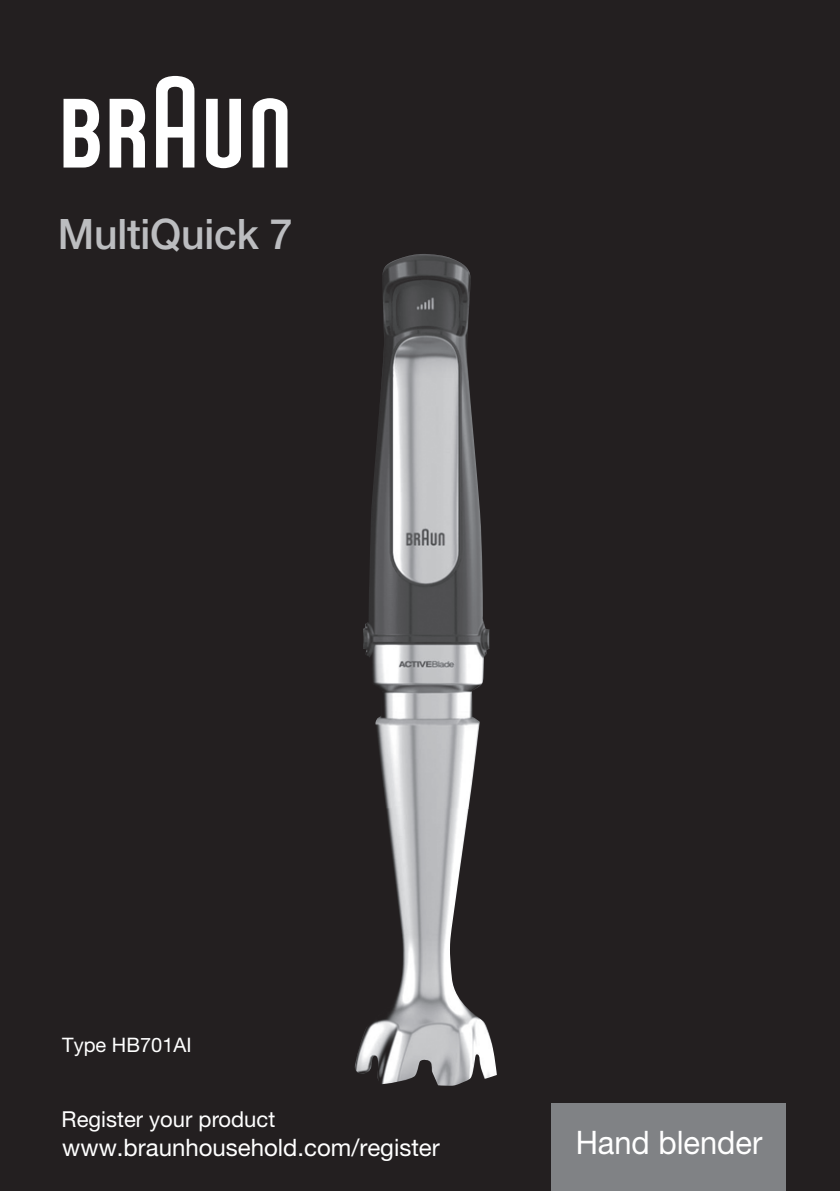
<style>
.page{position:relative;width:840px;height:1191px;background:#fff}
.page>*{position:absolute;margin:0;border:0;box-sizing:border-box;transform-origin:0 0}
.t1{font:500 42px "Helvetica Neue";letter-spacing:-.005em;color:#bcbdc0}
.t2{font:32.4px "Helvetica Neue";color:#fff;scale:.95 1}
.t3{font:24px "Helvetica Neue";color:#fff}
.t4{font:22px "Helvetica Neue";color:#fff}
.t5{font:20px "Helvetica Neue";color:#fff}
</style>
<div class="page">
<div style="left:0;top:0;width:839px;height:1191px;background:#231f20"></div>
<svg style="left:63px;top:99px;width:37px;height:69px"></svg>
<svg style="left:110px;top:99px;width:35px;height:69px"></svg>
<svg style="left:156px;top:76px;width:38px;height:92px"></svg>
<svg style="left:206px;top:99px;width:35px;height:69px"></svg>
<svg style="left:252px;top:98px;width:35px;height:70px"></svg>
<img style="left:363px;top:254px;width:126px;height:554px">
<img style="left:355px;top:808px;width:142px;height:278px">
<div style="left:551px;top:1103px;width:235px;height:88px;background:#808285"></div>
<h1 class="t1" style="left:58px;top:200px;width:236px">MultiQuick 7</h1>
<p class="t5" style="left:62px;top:1038px;width:131px">Type HB701AI</p>
<p class="t4" style="left:62px;top:1112px;width:215px">Register your product</p>
<p class="t3" style="left:62px;top:1139px;width:379px">www.braunhousehold.com/register</p>
<h2 class="t2" style="left:575px;top:1130px;width:198px">Hand blender</h2>
</div>
